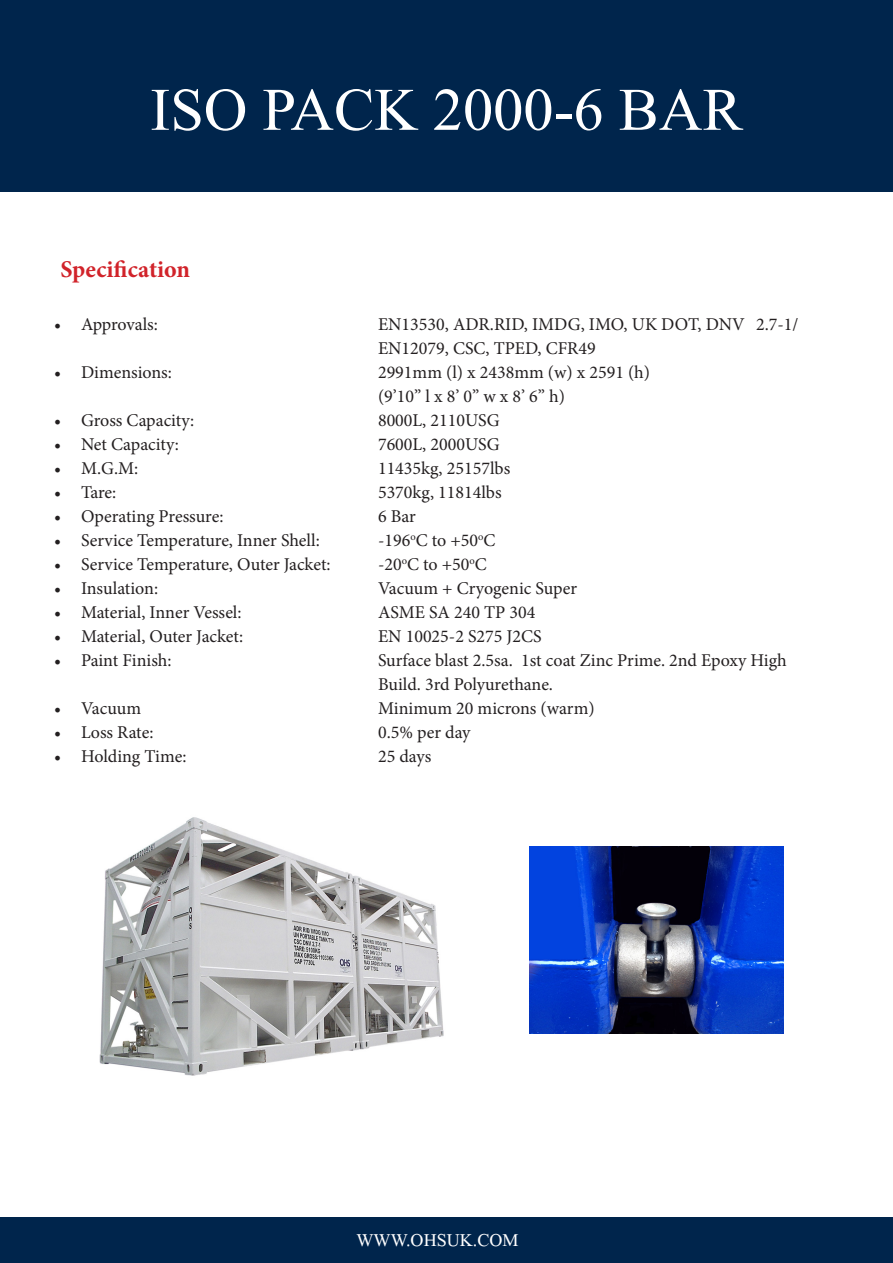
<style>
.page{position:relative;width:893px;height:1263px;background:#fff}
.page>*{position:absolute;margin:0;border:0;box-sizing:border-box;transform-origin:0 0}
.t1{font:90px "Microsoft Himalaya";color:#fff}
.t2{font:27px "Microsoft Himalaya";color:#fff}
.t3{font:700 24px "Minion Pro";color:#d1232a}
.t4{font:18px/24px "Minion Pro";color:#231f20}
</style>
<div class="page">
<div style="left:0;top:0;width:893px;height:192px;background:#00254c"></div>
<div style="left:0;top:1217px;width:893px;height:46px;background:#00254c"></div>
<img style="left:99px;top:817px;width:345px;height:259px">
<img style="left:529px;top:846px;width:254px;height:187px">
<p class="t1" style="left:150px;top:46px;width:594px">ISO PACK 2000-6 BAR</p>
<p class="t3" style="left:60px;top:252px;width:131px">Specification</p>
<p class="t4" style="left:54px;top:313px;width:106px">• Approvals:</p>
<p class="t4" style="left:378px;top:313px;width:422px">EN13530, ADR.RID, IMDG, IMO, UK DOT, DNV 2.7-1/<br>EN12079, CSC, TPED, CFR49</p>
<p class="t4" style="left:54px;top:361px;width:119px">• Dimensions:</p>
<p class="t4" style="left:378px;top:361px;width:274px">2991mm (l) x 2438mm (w) x 2591 (h) (9’10” l x 8’ 0” w x 8’ 6” h)</p>
<p class="t4" style="left:54px;top:409px;width:142px">• Gross Capacity:</p>
<p class="t4" style="left:378px;top:409px;width:123px">8000L, 2110USG</p>
<p class="t4" style="left:54px;top:433px;width:126px">• Net Capacity:</p>
<p class="t4" style="left:378px;top:433px;width:123px">7600L, 2000USG</p>
<p class="t4" style="left:54px;top:457px;width:86px">• M.G.M:</p>
<p class="t4" style="left:378px;top:457px;width:134px">11435kg, 25157lbs</p>
<p class="t4" style="left:54px;top:481px;width:64px">• Tare:</p>
<p class="t4" style="left:378px;top:481px;width:125px">5370kg, 11814lbs</p>
<p class="t4" style="left:54px;top:505px;width:171px">• Operating Pressure:</p>
<p class="t4" style="left:378px;top:505px;width:39px">6 Bar</p>
<p class="t4" style="left:54px;top:529px;width:267px">• Service Temperature, Inner Shell:</p>
<p class="t4" style="left:378px;top:529px;width:119px">-196<sup>o</sup>C to +50<sup>o</sup>C</p>
<p class="t4" style="left:54px;top:553px;width:278px">• Service Temperature, Outer Jacket:</p>
<p class="t4" style="left:378px;top:553px;width:110px">-20<sup>o</sup>C to +50<sup>o</sup>C</p>
<p class="t4" style="left:54px;top:577px;width:106px">• Insulation:</p>
<p class="t4" style="left:378px;top:577px;width:201px">Vacuum + Cryogenic Super</p>
<p class="t4" style="left:54px;top:601px;width:189px">• Material, Inner Vessel:</p>
<p class="t4" style="left:378px;top:601px;width:159px">ASME SA 240 TP 304</p>
<p class="t4" style="left:54px;top:625px;width:191px">• Material, Outer Jacket:</p>
<p class="t4" style="left:378px;top:625px;width:165px">EN 10025-2 S275 J2CS</p>
<p class="t4" style="left:54px;top:649px;width:119px">• Paint Finish:</p>
<p class="t4" style="left:378px;top:649px;width:410px">Surface blast 2.5sa. 1st coat Zinc Prime. 2nd Epoxy High<br>Build. 3rd Polyurethane.</p>
<p class="t4" style="left:54px;top:697px;width:89px">• Vacuum</p>
<p class="t4" style="left:378px;top:697px;width:218px">Minimum 20 microns (warm)</p>
<p class="t4" style="left:54px;top:721px;width:101px">• Loss Rate:</p>
<p class="t4" style="left:378px;top:721px;width:94px">0.5% per day</p>
<p class="t4" style="left:54px;top:745px;width:134px">• Holding Time:</p>
<p class="t4" style="left:378px;top:745px;width:55px">25 days</p>
<p class="t2" style="left:357px;top:1220px;width:164px">WWW.OHSUK.COM</p>
</div>
